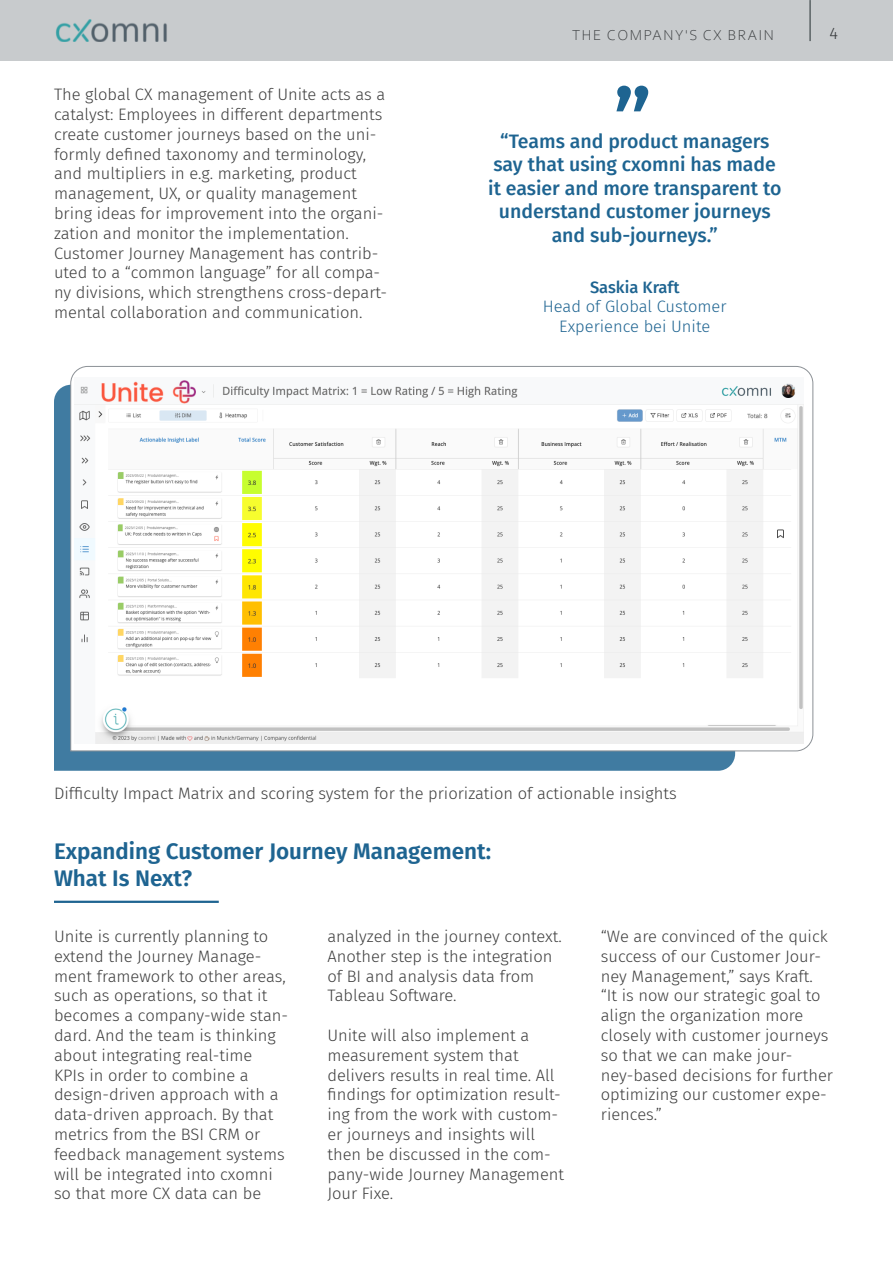
<style>
.page{position:relative;width:893px;height:1263px;background:#fff}
.page>*{position:absolute;margin:0;border:0;box-sizing:border-box;transform-origin:0 0}
.t1{font:500 90px "Fira Sans";color:#1e6491}
.t2{font:600 22.5px "Fira Sans";color:#1e6491}
.t3{font:500 19.5px/23.4px "Fira Sans";color:#1e6491;text-align:center}
.t4{font:300 16.5px/19.8px "Fira Sans";color:#3e3e3e}
.t5{font:300 16.5px "Fira Sans";color:#1e6491}
.t6{font:500 16.5px "Fira Sans";color:#1e6491}
.t7{font:300 16.5px "Fira Sans";color:#35383a}
.t8{font:300 15px "Corbel";letter-spacing:.11em;color:#35383a}
</style>
<div class="page">
<hr style="left:54px;top:901px;width:165px;height:2px;background:#1e6491">
<div style="left:54px;top:385px;width:681px;height:386px;background:#407ba1"></div>
<svg style="left:70px;top:366px;width:744px;height:386px"></svg>
<img style="left:75px;top:377px;width:729px;height:366px">
<div style="left:0;top:0;width:893px;height:61px;background:#c8cbcd"></div>
<hr style="left:809px;top:0;width:2px;height:41px;background:#5a6365">
<img style="left:55px;top:19px;width:112px;height:23px">
<p class="t4" style="left:54px;top:85px;width:335px">The global CX management of Unite acts as a catalyst: Employees in different departments create customer journeys based on the uni&shy;formly defined taxonomy and terminology, and multipliers in e.g. marketing, product management, UX, or quality management bring ideas for improvement into the organi&shy;zation and monitor the implementation.<br>Customer Journey Management has contrib&shy;uted to a “common language” for all compa&shy;ny divisions, which strengthens cross-depart&shy;mental collaboration and communication.</p>
<p class="t8" style="left:572px;top:26px;width:203px">THE COMPANY'S CX BRAIN</p>
<p class="t7" style="left:830px;top:22px;width:10px">4</p>
<p class="t1" style="left:613px;top:-7px;width:40px">„</p>
<p class="t3" style="left:488px;top:128px;width:295px">“Teams and product managers say that using cxomni has made it easier and more transparent to understand customer journeys and sub-journeys.”</p>
<p class="t6" style="left:590px;top:274px;width:91px">Saskia Kraft</p>
<p class="t5" style="left:543px;top:295px;width:185px">Head of Global Customer</p>
<p class="t5" style="left:559px;top:315px;width:153px">Experience bei Unite</p>
<p class="t4" style="left:54px;top:783px;width:624px">Difficulty Impact Matrix and scoring system for the priorization of actionable insights</p>
<p class="t2" style="left:54px;top:833px;width:439px">Expanding Customer Journey Management:</p>
<p class="t2" style="left:54px;top:860px;width:140px">What Is Next?</p>
<p class="t4" style="left:54px;top:926px;width:236px">Unite is currently planning to extend the Journey Manage&shy;ment framework to other areas, such as operations, so that it becomes a company-wide stan&shy;dard. And the team is thinking about integrating real-time<br>KPIs in order to combine a design-driven approach with a data-driven approach. By that metrics from the BSI CRM or feedback management systems will be integrated into cxomni so that more CX data can be</p>
<p class="t4" style="left:327px;top:926px;width:236px">analyzed in the journey context.<br>Another step is the integration of BI and analysis data from<br>Tableau Software.</p>
<p class="t4" style="left:327px;top:1025px;width:238px">Unite will also implement a measurement system that delivers results in real time. All findings for optimization result&shy;ing from the work with custom&shy;er journeys and insights will then be discussed in the com&shy;pany-wide Journey Management<br>Jour Fixe.</p>
<p class="t4" style="left:601px;top:926px;width:234px">“We are convinced of the quick success of our Customer Jour&shy;ney Management,” says Kraft. “It is now our strategic goal to align the organization more closely with customer journeys so that we can make jour&shy;ney-based decisions for further optimizing our customer expe&shy;riences.”</p>
</div>
